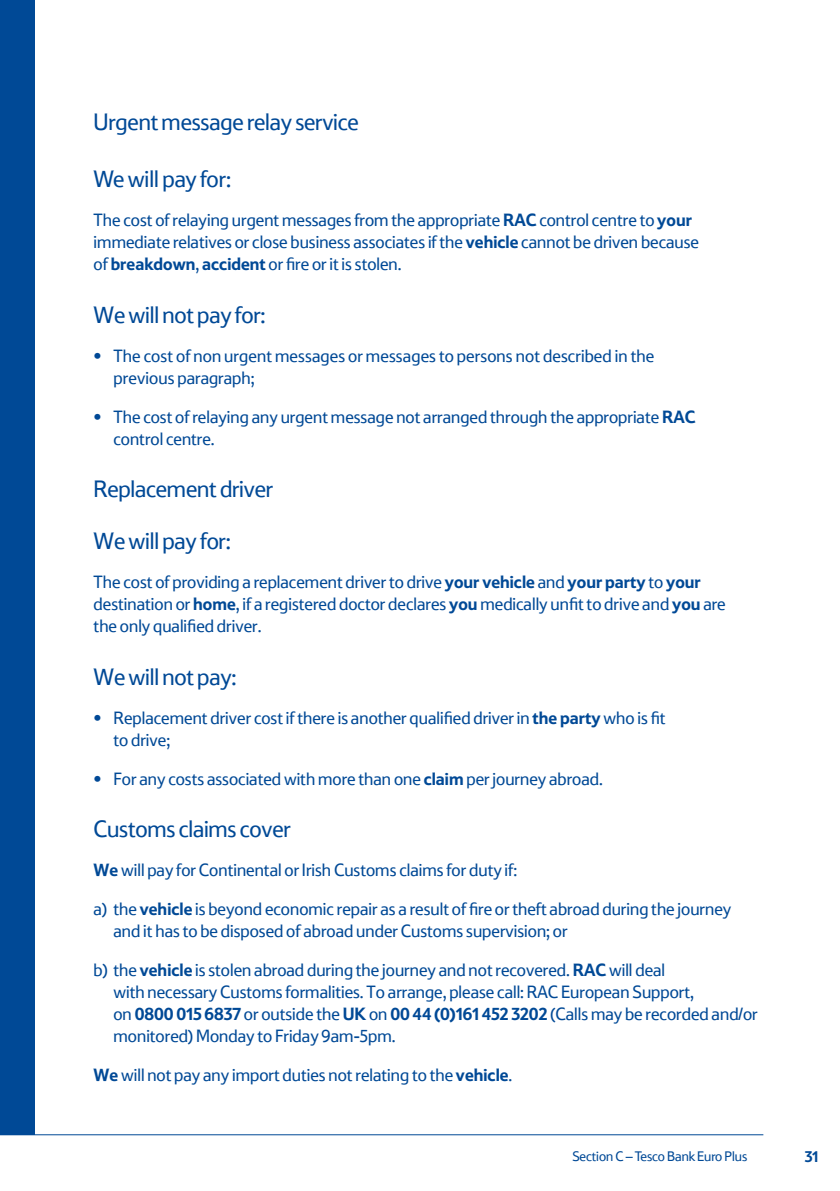
<style>
.page{position:relative;width:840px;height:1191px;background:#fff}
.page>*{position:absolute;margin:0;border:0;box-sizing:border-box;transform-origin:0 0}
.t1{font:24px/52.4px "Tesco Display";letter-spacing:-.01em;color:#004996}
.t2{font:18px/22px "Tesco Display";color:#004996}
.t3{font:700 16px "Tesco Display";color:#004996}
.t4{font:14px "Tesco Display";color:#004996}
.s1{font-weight:700}
</style>
<div class="page">
<div style="left:0;top:0;width:34px;height:1134px;background:#004996"></div>
<hr style="left:0;top:1134px;width:763px;height:1px;background:#004996">
<h1 class="t1" style="left:94px;top:94px;width:266px">Urgent message relay service</h1>
<h1 class="t1" style="left:94px;top:152px;width:139px">We will pay for:</h1>
<p class="t2" style="left:94px;top:208px;width:606px">The cost of relaying urgent messages from the appropriate <span class="s1">RAC</span> control centre to <span class="s1">your </span>immediate relatives or close business associates if the <span class="s1">vehicle</span> cannot be driven because of <span class="s1">breakdown</span>, <span class="s1">accident</span> or fire or it is stolen.</p>
<h1 class="t1" style="left:94px;top:287px;width:173px">We will not pay for:</h1>
<p class="t2" style="left:113px;top:343px;width:542px;text-indent:-20px"><span class="s1">•</span> The cost of non urgent messages or messages to persons not described in the previous paragraph;</p>
<p class="t2" style="left:113px;top:404px;width:583px;text-indent:-20px"><span class="s1">•</span> The cost of relaying any urgent message not arranged through the appropriate <span class="s1">RAC </span>control centre.</p>
<h1 class="t1" style="left:94px;top:461px;width:181px">Replacement driver<br>We will pay for:</h1>
<p class="t2" style="left:94px;top:570px;width:633px">The cost of providing a replacement driver to drive <span class="s1">your vehicle</span> and <span class="s1">your party</span> to <span class="s1">your </span>destination or <span class="s1">home</span>, if a registered doctor declares <span class="s1">you</span> medically unfit to drive and <span class="s1">you</span> are the only qualified driver.</p>
<h1 class="t1" style="left:94px;top:649px;width:144px">We will not pay:</h1>
<p class="t2" style="left:113px;top:706px;width:553px;text-indent:-20px"><span class="s1">•</span> Replacement driver cost if there is another qualified driver in <span class="s1">the party</span> who is fit to drive;</p>
<p class="t2" style="left:94px;top:767px;width:510px"><span class="s1">•</span> For any costs associated with more than one <span class="s1">claim</span> per journey abroad.</p>
<h1 class="t1" style="left:94px;top:801px;width:199px">Customs claims cover</h1>
<p class="t2" style="left:94px;top:849px;width:639px;line-height:39px"><span class="s1">We</span> will pay for Continental or Irish Customs claims for duty if:<br>a) the <span class="s1">vehicle</span> is beyond economic repair as a result of fire or theft abroad during the journey</p>
<p class="t2" style="left:94px;top:910px;width:572px;line-height:39px;text-indent:20px">and it has to be disposed of abroad under Customs supervision; or<br>b) the <span class="s1">vehicle</span> is stolen abroad during the journey and not recovered. <span class="s1">RAC</span> will deal</p>
<p class="t2" style="left:113px;top:980px;width:645px">with necessary Customs formalities. To arrange, please call: RAC European Support,<br>on <span class="s1">0800 015 6837</span> or outside the <span class="s1">UK</span> on <span class="s1">00 44 (0)161 452 3202</span> (Calls may be recorded and/or monitored) Monday to Friday 9am-5pm.</p>
<p class="t2" style="left:94px;top:1063px;width:420px"><span class="s1">We</span> will not pay any import duties not relating to the <span class="s1">vehicle</span>.</p>
<p class="t4" style="left:572px;top:1147px;width:176px">Section C – Tesco Bank Euro Plus</p>
<p class="t3" style="left:804px;top:1147px;width:15px">31</p>
</div>
